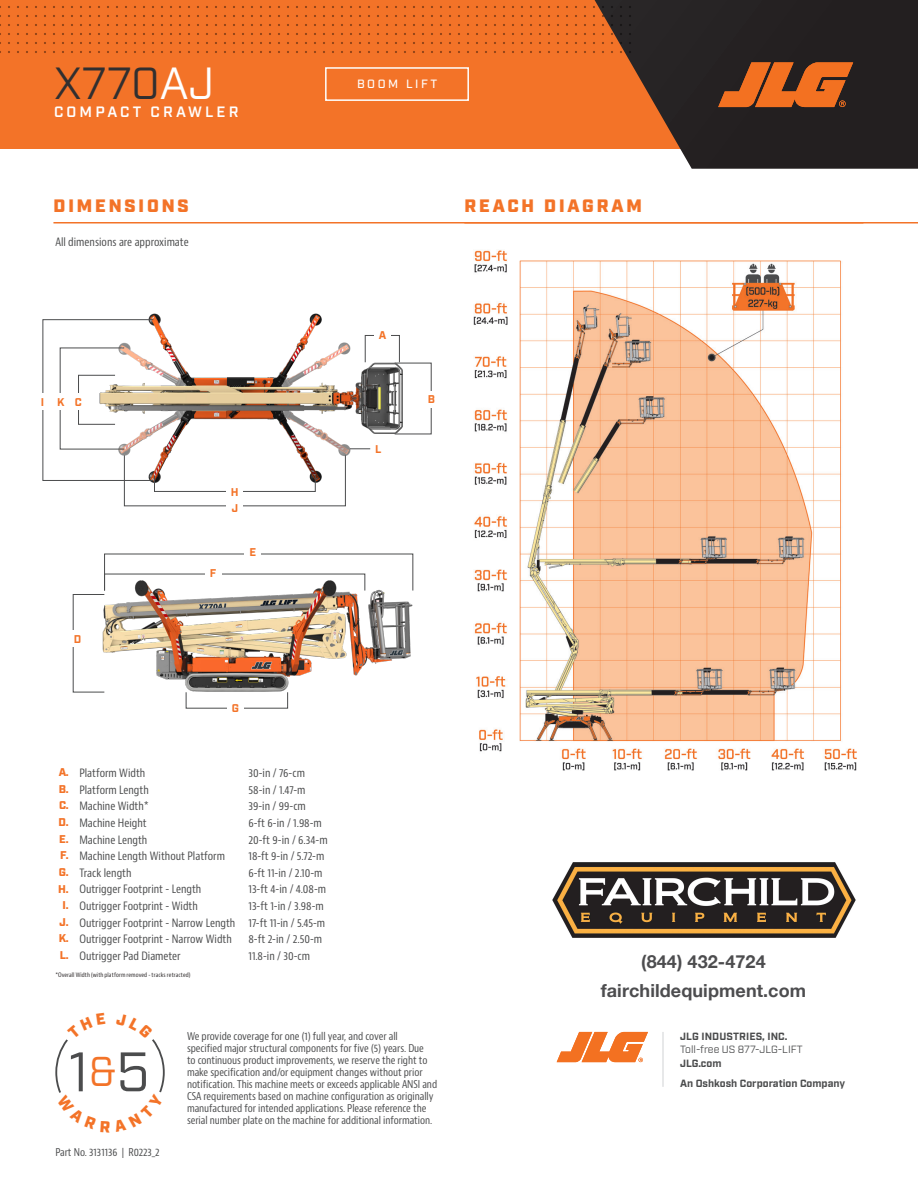
<style>
.page{position:relative;width:918px;height:1188px;background:#fff}
.page>*{position:absolute;margin:0;border:0;box-sizing:border-box;transform-origin:0 0}
.t1{font:55.5px "Industry";color:#4b4c4d}
.Product_Name{font:45px "Industry";color:#312f30}
.t2{font:700 18px/29.1px "Helvetica Neue";letter-spacing:.005em;color:#4d4d4f;text-align:center}
.t3{font:900 18px "Industry";letter-spacing:.16em;color:#f37328}
.Series{font:600 15px "Industry";letter-spacing:.21em;color:#fff}
.t4{font:500 12px "Industry";letter-spacing:.21em;color:#fff}
.Product_Body_Copy{font:condensed 11.25px "Bernino Sans";color:#4b4c4d}
.t5{font:900 11.25px "Industry";color:#f37328}
.Product_Body_Copy-2{font:700 11.25px "Industry";color:#f37328}
.t6{font:condensed 10.5px/12px "Bernino Sans";letter-spacing:-.005em;color:#4b4c4d}
.t7{font:700 10.5px "Industry";color:#4b4c4d}
.t8{font:10.5px "Industry";color:#4b4c4d}
.jlgSS_Footnote{font:condensed 6px "Bernino Sans";letter-spacing:.015em;color:#231f20}
.s1{color:#fff}
.s2{font-size:41.7px;color:#f37328}
</style>
<div class="page">
<div style="left:0;top:0;width:694px;height:149px;background:#f37328"></div>
<svg style="left:625px;top:0;width:293px;height:169px;background:#372c28"></svg>
<svg style="left:718px;top:62px;width:135px;height:45px;background:#af5620"></svg>
<svg style="left:557px;top:1032px;width:91px;height:30px"></svg>
<hr style="left:663px;top:1032px;width:1px;height:55px;background:#d1d2d4">
<svg style="left:0;top:0;width:632px;height:54px"></svg>
<img style="left:473px;top:250px;width:383px;height:521px">
<hr style="left:53px;top:222px;width:810px;height:2px;background:#f37328">
<div style="left:325px;top:67px;width:144px;height:34px;border:2px solid #fff"></div>
<hr style="left:464px;top:222px;width:454px;height:2px;background:#f37328">
<img style="left:70px;top:313px;width:336px;height:194px">
<div style="left:394px;top:363px;width:37px;height:71px;border:1px solid #4b4c4d"></div>
<div style="left:423px;top:391px;width:16px;height:16px;background:#fff"></div>
<div style="left:365px;top:335px;width:35px;height:27px;border:1px solid #4b4c4d"></div>
<div style="left:375px;top:327px;width:16px;height:16px;background:#fff"></div>
<div style="left:78px;top:375px;width:37px;height:49px;border:1px solid #4b4c4d"></div>
<div style="left:43px;top:319px;width:111px;height:162px;border:1px solid #4b4c4d"></div>
<div style="left:70px;top:394px;width:16px;height:16px;background:#fff"></div>
<div style="left:35px;top:394px;width:16px;height:16px;background:#fff"></div>
<div style="left:154px;top:475px;width:161px;height:17px;border:1px solid #4b4c4d"></div>
<div style="left:227px;top:484px;width:16px;height:16px;background:#fff"></div>
<div style="left:227px;top:500px;width:16px;height:16px;background:#fff"></div>
<img style="left:88px;top:574px;width:326px;height:135px">
<div style="left:73px;top:594px;width:32px;height:98px;border:1px solid #4b4c4d"></div>
<div style="left:69px;top:631px;width:17px;height:16px;background:#fff"></div>
<div style="left:205px;top:565px;width:16px;height:16px;background:#fff"></div>
<div style="left:370px;top:441px;width:16px;height:16px;background:#fff"></div>
<svg style="left:350px;top:449px;width:20px;height:1px"></svg>
<img style="left:552px;top:862px;width:304px;height:76px">
<svg style="left:55px;top:1039px;width:110px;height:54px"></svg>
<p class="Product_Name" style="left:54px;top:57px;width:162px">X770<span class="s1">AJ</span></p>
<p class="Series" style="left:54px;top:103px;width:186px">COMPACT CRAWLER</p>
<p class="t3" style="left:54px;top:195px;width:137px">DIMENSIONS</p>
<p class="Product_Body_Copy" style="left:55px;top:235px;width:135px">All dimensions are approximate</p>
<p class="t4" style="left:357px;top:77px;width:82px">BOOM LIFT</p>
<p class="t3" style="left:464px;top:195px;width:179px">REACH DIAGRAM</p>
<p class="Product_Body_Copy-2" style="left:41px;top:395px;width:5px">I</p>
<p class="Product_Body_Copy-2" style="left:57px;top:395px;width:9px">K</p>
<p class="Product_Body_Copy-2" style="left:75px;top:395px;width:9px">C</p>
<p class="Product_Body_Copy-2" style="left:74px;top:632px;width:9px">D</p>
<p class="Product_Body_Copy-2" style="left:210px;top:566px;width:8px">F</p>
<p class="Product_Body_Copy-2" style="left:231px;top:485px;width:9px">H</p>
<p class="Product_Body_Copy-2" style="left:232px;top:501px;width:8px">J</p>
<p class="Product_Body_Copy-2" style="left:249px;top:546px;width:8px">E</p>
<p class="Product_Body_Copy-2" style="left:232px;top:702px;width:9px">G</p>
<p class="t5" style="left:59px;top:765px;width:12px">A.</p>
<p class="Product_Body_Copy" style="left:79px;top:766px;width:67px">Platform Width</p>
<p class="Product_Body_Copy" style="left:249px;top:766px;width:58px">30-in / 76-cm</p>
<p class="t5" style="left:59px;top:782px;width:12px">B.</p>
<p class="Product_Body_Copy" style="left:79px;top:783px;width:71px">Platform Length</p>
<p class="Product_Body_Copy" style="left:249px;top:783px;width:58px">58-in / 1.47-m</p>
<p class="t5" style="left:59px;top:799px;width:11px">C.</p>
<p class="Product_Body_Copy" style="left:79px;top:799px;width:71px">Machine Width*</p>
<p class="Product_Body_Copy" style="left:249px;top:799px;width:59px">39-in / 99-cm</p>
<p class="t5" style="left:59px;top:815px;width:12px">D.</p>
<p class="Product_Body_Copy" style="left:79px;top:816px;width:69px">Machine Height</p>
<p class="Product_Body_Copy" style="left:249px;top:816px;width:75px">6-ft 6-in / 1.98-m</p>
<p class="t5" style="left:59px;top:832px;width:11px">E.</p>
<p class="Product_Body_Copy" style="left:79px;top:833px;width:70px">Machine Length</p>
<p class="Product_Body_Copy" style="left:249px;top:833px;width:81px">20-ft 9-in / 6.34-m</p>
<p class="t5" style="left:60px;top:849px;width:10px">F.</p>
<p class="Product_Body_Copy" style="left:79px;top:849px;width:147px">Machine Length Without Platform</p>
<p class="Product_Body_Copy" style="left:249px;top:849px;width:77px">18-ft 9-in / 5.72-m</p>
<p class="t5" style="left:59px;top:865px;width:12px">G.</p>
<p class="Product_Body_Copy" style="left:79px;top:866px;width:54px">Track length</p>
<p class="Product_Body_Copy" style="left:249px;top:866px;width:75px">6-ft 11-in / 2.10-m</p>
<p class="t5" style="left:58px;top:882px;width:12px">H.</p>
<p class="Product_Body_Copy" style="left:79px;top:882px;width:124px">Outrigger Footprint - Length</p>
<p class="Product_Body_Copy" style="left:249px;top:882px;width:79px">13-ft 4-in / 4.08-m</p>
<p class="t5" style="left:63px;top:899px;width:8px">I.</p>
<p class="Product_Body_Copy" style="left:79px;top:899px;width:120px">Outrigger Footprint - Width</p>
<p class="Product_Body_Copy" style="left:249px;top:899px;width:77px">13-ft 1-in / 3.98-m</p>
<p class="t5" style="left:60px;top:915px;width:11px">J.</p>
<p class="Product_Body_Copy" style="left:79px;top:916px;width:158px">Outrigger Footprint - Narrow Length</p>
<p class="Product_Body_Copy" style="left:249px;top:916px;width:78px">17-ft 11-in / 5.45-m</p>
<p class="t5" style="left:59px;top:932px;width:12px">K.</p>
<p class="Product_Body_Copy" style="left:79px;top:932px;width:154px">Outrigger Footprint - Narrow Width</p>
<p class="Product_Body_Copy" style="left:249px;top:932px;width:75px">8-ft 2-in / 2.50-m</p>
<p class="t5" style="left:60px;top:948px;width:11px">L.</p>
<p class="Product_Body_Copy" style="left:79px;top:949px;width:103px">Outrigger Pad Diameter</p>
<p class="Product_Body_Copy" style="left:249px;top:949px;width:63px">11.8-in / 30-cm</p>
<p class="jlgSS_Footnote" style="left:55px;top:971px;width:137px">*Overall Width (with platform removed - tracks retracted)</p>
<p class="Product_Body_Copy-2" style="left:379px;top:329px;width:9px">A</p>
<p class="Product_Body_Copy-2" style="left:375px;top:443px;width:8px">L</p>
<p class="Product_Body_Copy-2" style="left:428px;top:393px;width:9px">B</p>
<h3 class="t2" style="left:601px;top:947px;width:207px">(844) 432-4724 fairchildequipment.com</h3>
<p class="t1" style="left:68px;top:1039px;width:83px">1<span class="s2">&amp;</span>5</p>
<p class="t6" style="left:55px;top:1147px;width:106px">Part No. 3131136 | R0223_2</p>
<p class="t6" style="left:187px;top:1031px;width:252px">We provide coverage for one (1) full year, and cover all<br>specified major structural components for five (5) years. Due<br>to continuous product improvements, we reserve the right to make specification and/or equipment changes without prior notification. This machine meets or exceeds applicable ANSI and CSA requirements based on machine configuration as originally manufactured for intended applications. Please reference the serial number plate on the machine for additional information.</p>
<p class="t7" style="left:680px;top:1030px;width:109px">JLG INDUSTRIES, INC.</p>
<p class="t8" style="left:680px;top:1043px;width:124px">Toll-free US 877-JLG-LIFT</p>
<p class="t7" style="left:680px;top:1057px;width:43px">JLG.com</p>
<p class="t7" style="left:680px;top:1077px;width:167px">An Oshkosh Corporation Company</p>
</div>
